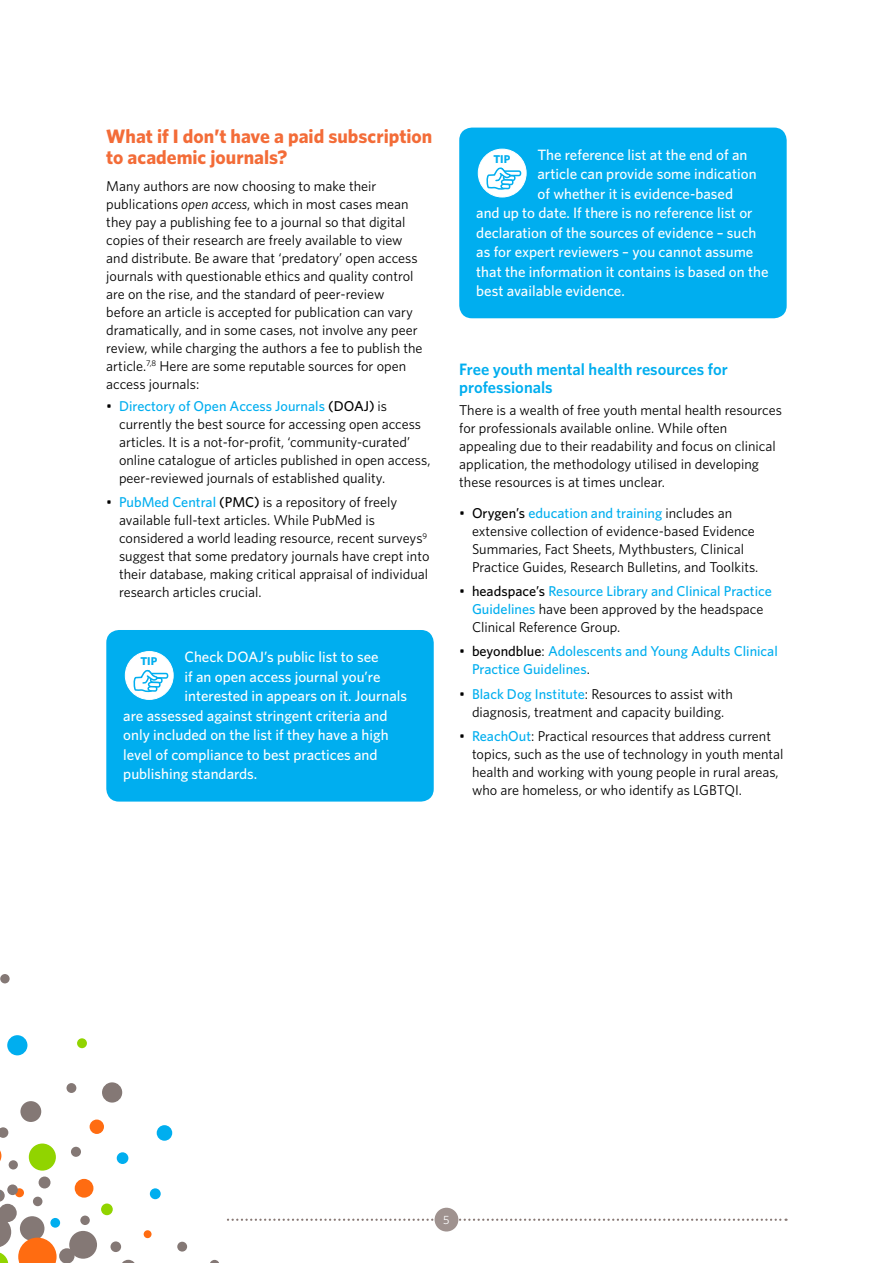
<style>
.page{position:relative;width:893px;height:1263px;background:#fff}
.page>*{position:absolute;margin:0;border:0;box-sizing:border-box;transform-origin:0 0}
.t1{font:700 19.5px/21px "Whitney";color:#f36c38}
.t2{font:600 16.5px/18px "Whitney";color:#00aeef}
.t3{font:500 15px "Whitney";color:#fff}
.t4{font:14.25px/18px "Whitney";color:#000}
.t5{font:500 14.25px/18px "Whitney";color:#00aeef}
.t6{font:12px "Whitney";color:#fff}
.t7{font:700 11.4px "Whitney";letter-spacing:-.01em;color:#00aeef}
.s1{font-style:italic}
.s2{font-weight:500;color:#00aeef}
.s3{font-weight:500}
.s4{font-weight:400;color:#000}
.s5{color:#000}
</style>
<div class="page">
<svg style="left:227px;top:1218px;width:559px;height:3px"></svg>
<div style="left:435px;top:1208px;width:23px;height:23px;background:#9f928f;border-radius:50%"></div>
<div style="left:9px;top:1160px;width:9px;height:9px;background:#847875;border-radius:50%"></div>
<div style="left:0;top:974px;width:10px;height:9px;background:#847875;border-radius:50%"></div>
<div style="left:90px;top:1119px;width:14px;height:15px;background:#ff6c11;border-radius:50%"></div>
<div style="left:144px;top:1230px;width:8px;height:8px;background:#ff6c11;border-radius:50%"></div>
<div style="left:80px;top:1215px;width:10px;height:10px;background:#847875;border-radius:50%"></div>
<svg style="left:39px;top:1176px;width:12px;height:12px"></svg>
<svg style="left:0;top:1127px;width:8px;height:11px"></svg>
<svg style="left:122px;top:1260px;width:13px;height:3px"></svg>
<div style="left:177px;top:1242px;width:10px;height:9px;background:#847875;border-radius:50%"></div>
<svg style="left:210px;top:1260px;width:9px;height:3px"></svg>
<div style="left:101px;top:1203px;width:12px;height:12px;background:#91d400;border-radius:50%"></div>
<div style="left:117px;top:1152px;width:11px;height:12px;background:#00aeef;border-radius:50%"></div>
<div style="left:50px;top:1218px;width:10px;height:10px;background:#00aeef;border-radius:50%"></div>
<div style="left:71px;top:1147px;width:10px;height:10px;background:#847875;border-radius:50%"></div>
<div style="left:67px;top:1083px;width:9px;height:10px;background:#847875;border-radius:50%"></div>
<div style="left:77px;top:1038px;width:10px;height:10px;background:#91d400;border-radius:50%"></div>
<div style="left:150px;top:1188px;width:11px;height:11px;background:#00aeef;border-radius:50%"></div>
<div style="left:20px;top:1101px;width:21px;height:21px;background:#847875;border-radius:50%"></div>
<div style="left:7px;top:1035px;width:20px;height:20px;background:#00aeef;border-radius:50%"></div>
<div style="left:102px;top:1082px;width:20px;height:20px;background:#847875;border-radius:50%"></div>
<div style="left:59px;top:1248px;width:16px;height:15px;background:#847875;border-radius:50%"></div>
<svg style="left:0;top:1180px;width:57px;height:83px"></svg>
<div style="left:29px;top:1143px;width:27px;height:27px;background:#91d400;border-radius:50%"></div>
<div style="left:69px;top:1231px;width:28px;height:28px;background:#847875;border-radius:50%"></div>
<div style="left:75px;top:1179px;width:18px;height:18px;background:#ff6c11;border-radius:50%"></div>
<div style="left:7px;top:1184px;width:11px;height:11px;background:#847875;border-radius:50%"></div>
<div style="left:111px;top:1241px;width:10px;height:11px;background:#847875;border-radius:50%"></div>
<div style="left:157px;top:1125px;width:15px;height:16px;background:#00aeef;border-radius:50%"></div>
<div style="left:106px;top:630px;width:328px;height:171px;background:#00aeef;border-radius:13px"></div>
<div style="left:125px;top:651px;width:48px;height:48px;background:#fff;border-radius:50%"></div>
<div style="left:125px;top:651px;width:49px;height:49px;border:1px solid #fff;border-radius:50%"></div>
<svg style="left:133px;top:669px;width:35px;height:24px"></svg>
<div style="left:459px;top:128px;width:328px;height:190px;background:#00aeef;border-radius:13px"></div>
<div style="left:478px;top:149px;width:48px;height:48px;background:#fff;border-radius:50%"></div>
<div style="left:478px;top:149px;width:48px;height:48px;border:1px solid #fff;border-radius:50%"></div>
<svg style="left:486px;top:167px;width:35px;height:24px"></svg>
<h1 class="t1" style="left:106px;top:125px;width:328px">What if I don’t have a paid subscription to academic journals?</h1>
<p class="t4" style="left:106px;top:176px;width:318px">Many authors are now choosing to make their publications <span class="s1">open access</span>, which in most cases mean they pay a publishing fee to a journal so that digital copies of their research are freely available to view and distribute. Be aware that ‘predatory’ open access journals with questionable ethics and quality control are on the rise, and the standard of peer-review before an article is accepted for publication can vary dramatically, and in some cases, not involve any peer review, while charging the authors a fee to publish the article.<sup>7,8</sup> Here are some reputable sources for open access journals:</p>
<p class="t4" style="left:119px;top:397px;width:313px;text-indent:-13px">• <span class="s2">Directory of Open Access Journals</span> <span class="s3">(DOAJ)</span> is currently the best source for accessing open access articles. It is a not-for-profit, ‘community-curated’ online catalogue of articles published in open access, peer-reviewed journals of established quality.</p>
<p class="t4" style="left:119px;top:493px;width:312px;text-indent:-13px">• <span class="s2">PubMed Central</span> <span class="s3">(PMC)</span> is a repository of freely available full-text articles. While PubMed is considered a world leading resource, recent surveys<sup>9 </sup>suggest that some predatory journals have crept into their database, making critical appraisal of individual research articles crucial.</p>
<p class="t3" style="left:185px;top:647px;width:196px">Check DOAJ’s public list to see</p>
<p class="t3" style="left:185px;top:666px;width:198px">if an open access journal you’re</p>
<p class="t3" style="left:185px;top:686px;width:224px">interested in appears on it. Journals</p>
<p class="t3" style="left:123px;top:705px;width:266px">are assessed against stringent criteria and</p>
<p class="t3" style="left:123px;top:725px;width:267px">only included on the list if they have a high</p>
<p class="t3" style="left:123px;top:744px;width:256px">level of compliance to best practices and</p>
<p class="t3" style="left:123px;top:764px;width:136px">publishing standards.</p>
<p class="t7" style="left:141px;top:654px;width:18px">TIP</p>
<p class="t3" style="left:537px;top:144px;width:212px">The reference list at the end of an</p>
<p class="t3" style="left:537px;top:164px;width:221px">article can provide some indication</p>
<p class="t3" style="left:537px;top:183px;width:197px">of whether it is evidence-based</p>
<p class="t3" style="left:476px;top:203px;width:278px">and up to date. If there is no reference list or</p>
<p class="t3" style="left:476px;top:222px;width:282px">declaration of the sources of evidence – such</p>
<p class="t3" style="left:476px;top:242px;width:279px">as for expert reviewers – you cannot assume</p>
<p class="t3" style="left:476px;top:261px;width:294px">that the information it contains is based on the</p>
<p class="t3" style="left:476px;top:281px;width:150px">best available evidence.</p>
<p class="t7" style="left:493px;top:151px;width:18px">TIP</p>
<p class="t2" style="left:459px;top:359px;width:270px">Free youth mental health resources for professionals</p>
<p class="t4" style="left:459px;top:400px;width:324px">There is a wealth of free youth mental health resources for professionals available online. While often appealing due to their readability and focus on clinical application, the methodology utilised in developing these resources is at times unclear.</p>
<p class="t4" style="left:472px;top:503px;width:288px;text-indent:-13px">• <span class="s3">Orygen’s</span> <span class="s2">education and training</span> includes an extensive collection of evidence-based Evidence Summaries, Fact Sheets, Mythbusters, Clinical Practice Guides, Research Bulletins, and Toolkits.</p>
<p class="t4" style="left:472px;top:582px;width:301px;text-indent:-13px">• <span class="s3">headspace’s</span> <span class="s2">Resource Library and Clinical Practice<br>Guidelines</span> have been approved by the headspace<br>Clinical Reference Group.</p>
<p class="t5" style="left:472px;top:642px;width:307px;text-indent:-13px"><span class="s4">•</span> <span class="s5">beyondblue</span><span class="s4">:</span> Adolescents and Young Adults Clinical<br>Practice Guidelines<span class="s4">.</span></p>
<p class="t4" style="left:459px;top:684px;width:275px;text-align:center">• <span class="s2">Black Dog Institute</span>: Resources to assist with diagnosis, treatment and capacity building.</p>
<p class="t4" style="left:472px;top:727px;width:313px;text-indent:-13px">• <span class="s2">ReachOut</span>: Practical resources that address current topics, such as the use of technology in youth mental health and working with young people in rural areas, who are homeless, or who identify as LGBTQI.</p>
<p class="t6" style="left:443px;top:1211px;width:8px">5</p>
</div>
